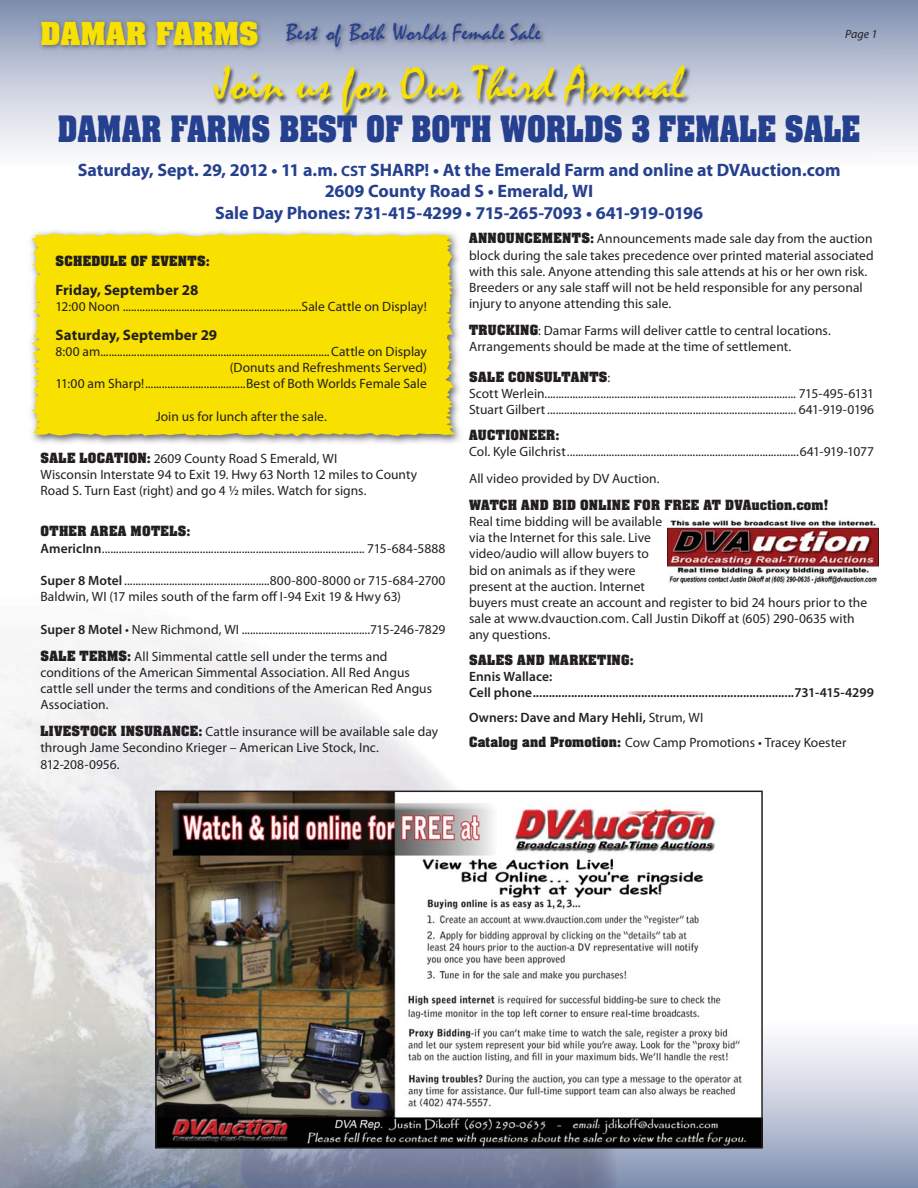
<style>
.page{position:relative;width:918px;height:1188px;background:#fff}
.page>*{position:absolute;margin:0;border:0;box-sizing:border-box;transform-origin:0 0}
.t1{font:48.75px "Mistral";color:#f8e100}
.t2{font:700 30.9px "Aachen";letter-spacing:.01em;color:#25408f;scale:.85 1}
.t3{font:24px "Mistral";letter-spacing:.005em;color:#25408f}
.t4{font:700 18px/21.6px "Myriad Pro";color:#25408f;text-align:center}
.t5{font:700 15px "Myriad Pro";letter-spacing:.005em;color:#231f20}
.t6{font:13.5px/16.2px "Myriad Pro";color:#231f20}
.t7{font:600 13.5px/16.2px "Myriad Pro";letter-spacing:.005em;color:#231f20}
.t8{font:700 12px "Aachen";letter-spacing:.025em;color:#231f20}
.t9{font:italic 12px "Myriad Pro";color:#231f20}
.s1{font-family:"Aachen";font-weight:700;font-size:27px;color:#f8e100}
.s2{font-size:15px}
.s3{font-family:"Aachen";font-weight:700;font-size:12px}
.s4{font-weight:600}
.s5{font-family:"Myriad Pro";font-weight:400;font-size:13.5px}
</style>
<div class="page">
<img style="left:0;top:635px;width:617px;height:553px">
<img style="left:38px;top:18px;width:509px;height:35px">
<img style="left:28px;top:229px;width:432px;height:215px">
<div style="left:31px;top:233px;width:424px;height:203px;background:#f8e100"></div>
<img style="left:213px;top:65px;width:478px;height:55px">
<img style="left:668px;top:520px;width:210px;height:63px">
<img style="left:158px;top:794px;width:602px;height:352px">
<div style="left:155px;top:791px;width:608px;height:358px;border:2px solid #231f20"></div>
<h3 class="t3" style="left:40px;top:22px;width:502px"><span class="s1">DAMAR FARMS</span> Best of Both Worlds Female Sale</h3>
<p class="t9" style="left:845px;top:30px;width:34px">Page 1</p>
<h1 class="t1" style="left:215px;top:63px;width:470px">Join us for Our Third Annual</h1>
<h2 class="t2" style="left:58px;top:116px;width:945px">DAMAR FARMS BEST OF BOTH WORLDS 3 FEMALE SALE</h2>
<h3 class="t4" style="left:78px;top:161px;width:764px">Saturday, Sept. 29, 2012 • 11 a.m. <span class="s2">CST</span> SHARP! • At the Emerald Farm and online at DVAuction.com<br>2609 County Road S • Emerald, WI<br>Sale Day Phones: 731-415-4299 • 715-265-7093 • 641-919-0196</h3>
<p class="t8" style="left:56px;top:256px;width:156px">SCHEDULE OF EVENTS:</p>
<p class="t5" style="left:56px;top:284px;width:144px">Friday, September 28</p>
<p class="t6" style="left:56px;top:300px;width:373px">12:00 Noon ................................................................Sale Cattle on Display!</p>
<p class="t5" style="left:56px;top:329px;width:163px">Saturday, September 29</p>
<p class="t6" style="left:56px;top:345px;width:373px;text-align:right">8:00 am.................................................................................. Cattle on Display (Donuts and Refreshments Served)<br>11:00 am Sharp! ....................................Best of Both Worlds Female Sale</p>
<p class="t6" style="left:156px;top:409px;width:173px">Join us for lunch after the sale.</p>
<p class="t6" style="left:40px;top:451px;width:378px"><span class="s3">SALE LOCATION:</span> 2609 County Road S Emerald, WI<br>Wisconsin Interstate 94 to Exit 19. Hwy 63 North 12 miles to County<br>Road S. Turn East (right) and go 4 ½ miles. Watch for signs.</p>
<p class="t8" style="left:40px;top:526px;width:151px">OTHER AREA MOTELS:</p>
<p class="t6" style="left:40px;top:541px;width:407px"><span class="s4">AmericInn</span> .............................................................................................. 715-684-5888</p>
<p class="t6" style="left:40px;top:574px;width:407px"><span class="s4">Super 8 Motel</span> ....................................................800-800-8000 or 715-684-2700<br>Baldwin, WI (17 miles south of the farm off I-94 Exit 19 &amp; Hwy 63)</p>
<p class="t6" style="left:40px;top:617px;width:407px;line-height:27px"><span class="s4">Super 8 Motel</span> • New Richmond, WI ..............................................715-246-7829<br><span class="s3">SALE TERMS:</span> All Simmental cattle sell under the terms and</p>
<p class="t6" style="left:41px;top:666px;width:393px">conditions of the American Simmental Association. All Red Angus cattle sell under the terms and conditions of the American Red Angus<br>Association.</p>
<p class="t6" style="left:40px;top:725px;width:399px"><span class="s3">LIVESTOCK INSURANCE:</span> Cattle insurance will be available sale day through Jame Secondino Krieger – American Live Stock, Inc.<br>812-208-0956.</p>
<p class="t6" style="left:469px;top:232px;width:406px"><span class="s3">ANNOUNCEMENTS:</span> Announcements made sale day from the auction block during the sale takes precedence over printed material associated with this sale. Anyone attending this sale attends at his or her own risk.<br>Breeders or any sale staff will not be held responsible for any personal injury to anyone attending this sale.</p>
<p class="t6" style="left:469px;top:324px;width:363px"><span class="s3">TRUCKING</span>: Damar Farms will deliver cattle to central locations.<br>Arrangements should be made at the time of settlement.</p>
<p class="t8" style="left:469px;top:372px;width:143px">SALE CONSULTANTS<span class="s5">:</span></p>
<p class="t6" style="left:469px;top:387px;width:407px">Scott Werlein.......................................................................................... 715-495-6131<br>Stuart Gilbert ......................................................................................... 641-919-0196</p>
<p class="t8" style="left:469px;top:429px;width:92px">AUCTIONEER:</p>
<p class="t6" style="left:469px;top:439px;width:406px;line-height:27px">Col. Kyle Gilchrist ...................................................................................641-919-1077<br>All video provided by DV Auction.</p>
<p class="t8" style="left:469px;top:500px;width:361px">WATCH AND BID ONLINE FOR FREE AT DVAuction.com!</p>
<p class="t6" style="left:469px;top:515px;width:400px">Real time bidding will be available<br>via the Internet for this sale. Live<br>video/audio will allow buyers to<br>bid on animals as if they were<br>present at the auction. Internet<br>buyers must create an account and register to bid 24 hours prior to the sale at www.dvauction.com. Call Justin Dikoff at (605) 290-0635 with any questions.</p>
<p class="t8" style="left:469px;top:654px;width:166px">SALES AND MARKETING:</p>
<p class="t7" style="left:469px;top:668px;width:406px">Ennis Wallace:<br>Cell phone ..................................................................................731-415-4299</p>
<p class="t6" style="left:469px;top:706px;width:379px;line-height:25.2px"><span class="s4">Owners: Dave and Mary Hehli,</span> Strum, WI<br><span class="s3">Catalog and Promotion:</span> Cow Camp Promotions • Tracey Koester</p>
</div>
